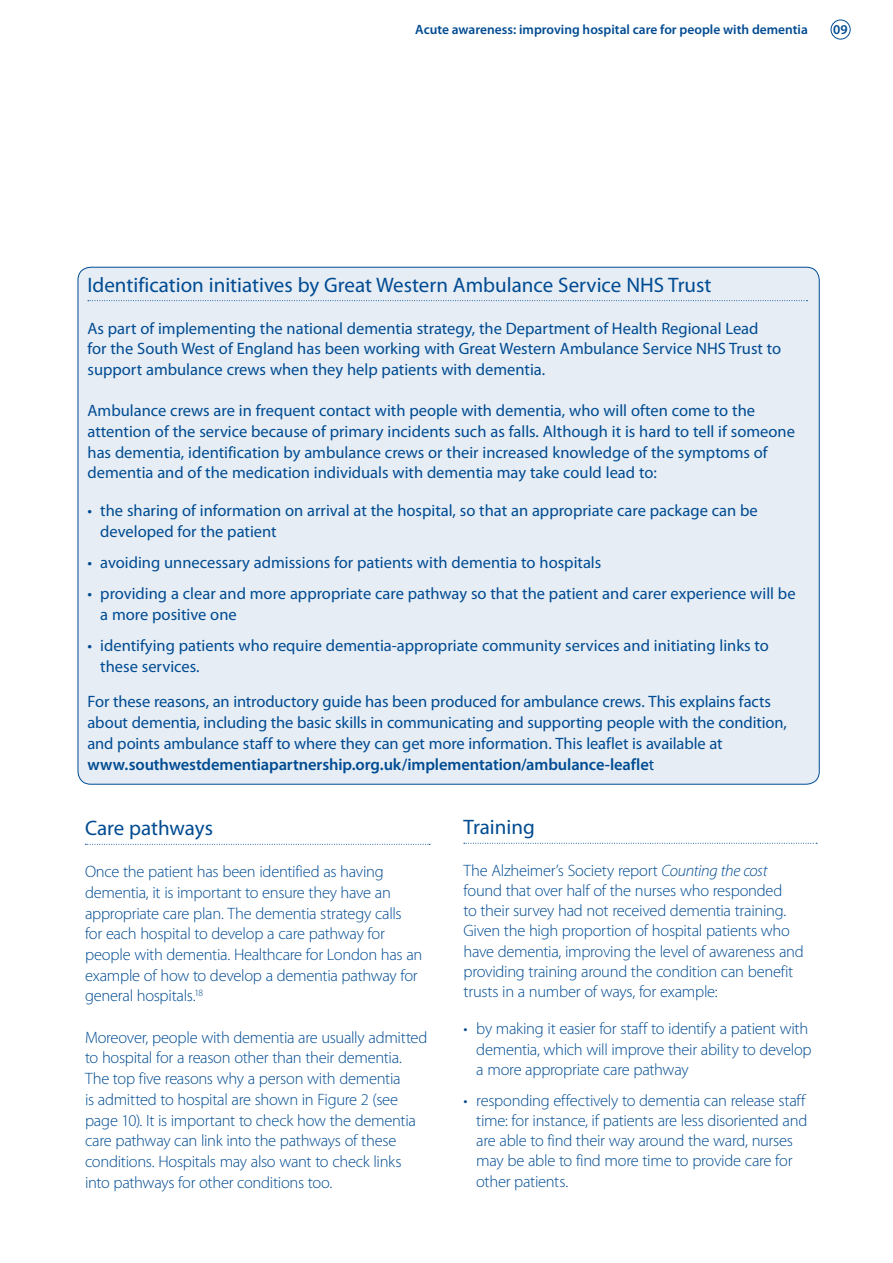
<style>
.page{position:relative;width:893px;height:1263px;background:#fff}
.page>*{position:absolute;margin:0;border:0;box-sizing:border-box;transform-origin:0 0}
.t1{font:21px "Myriad Pro";color:#004b92}
.t2{font:16.5px/20.7px "Myriad Pro";color:#004b92}
.t3{font:300 16.5px/20.7px "Myriad Pro";letter-spacing:-.02em;color:#004b92}
.t4{font:600 13.5px "Myriad Pro";color:#004b92}
.s1{font-weight:600}
.s2{font-style:italic}
</style>
<div class="page">
<div style="left:831px;top:20px;width:19px;height:19px;border:1px solid #004b92;border-radius:50%"></div>
<div style="left:78px;top:267px;width:741px;height:517px;background:#e6edf4;border-radius:13px"></div>
<svg style="left:88px;top:300px;width:719px;height:1px"></svg>
<svg style="left:85px;top:844px;width:345px;height:1px"></svg>
<svg style="left:464px;top:843px;width:353px;height:1px"></svg>
<p class="t4" style="left:415px;top:22px;width:394px">Acute awareness: improving hospital care for people with dementia</p>
<p class="t4" style="left:833px;top:22px;width:16px">09</p>
<p class="t1" style="left:88px;top:273px;width:625px">Identification initiatives by Great Western Ambulance Service NHS Trust</p>
<p class="t2" style="left:88px;top:318px;width:695px">As part of implementing the national dementia strategy, the Department of Health Regional Lead for the South West of England has been working with Great Western Ambulance Service NHS Trust to support ambulance crews when they help patients with dementia.</p>
<p class="t2" style="left:88px;top:401px;width:709px">Ambulance crews are in frequent contact with people with dementia, who will often come to the attention of the service because of primary incidents such as falls. Although it is hard to tell if someone has dementia, identification by ambulance crews or their increased knowledge of the symptoms of dementia and of the medication individuals with dementia may take could lead to:</p>
<p class="t2" style="left:100px;top:501px;width:659px;text-indent:-13px">• the sharing of information on arrival at the hospital, so that an appropriate care package can be developed for the patient</p>
<p class="t2" style="left:88px;top:552px;width:515px">• avoiding unnecessary admissions for patients with dementia to hospitals</p>
<p class="t2" style="left:100px;top:584px;width:697px;text-indent:-13px">• providing a clear and more appropriate care pathway so that the patient and carer experience will be a more positive one</p>
<p class="t2" style="left:100px;top:636px;width:670px;text-indent:-13px">• identifying patients who require dementia-appropriate community services and initiating links to these services.</p>
<p class="t2" style="left:88px;top:692px;width:701px">For these reasons, an introductory guide has been produced for ambulance crews. This explains facts about dementia, including the basic skills in communicating and supporting people with the condition, and points ambulance staff to where they can get more information. This leaflet is available at <span class="s1">www.southwestdementiapartnership.org.uk/implementation/ambulance-leafle</span>t</p>
<p class="t1" style="left:85px;top:817px;width:129px">Care pathways</p>
<p class="t3" style="left:85px;top:861px;width:339px">Once the patient has been identified as having dementia, it is important to ensure they have an appropriate care plan. The dementia strategy calls for each hospital to develop a care pathway for people with dementia. Healthcare for London has an example of how to develop a dementia pathway for general hospitals.<sup>18</sup></p>
<p class="t3" style="left:85px;top:1027px;width:344px">Moreover, people with dementia are usually admitted to hospital for a reason other than their dementia.<br>The top five reasons why a person with dementia<br>is admitted to hospital are shown in Figure 2 (see page 10). It is important to check how the dementia care pathway can link into the pathways of these conditions. Hospitals may also want to check links into pathways for other conditions too.</p>
<p class="t1" style="left:463px;top:816px;width:73px">Training</p>
<p class="t3" style="left:463px;top:860px;width:342px;line-height:20.2px">The Alzheimer’s Society report <span class="s2">Counting the cost </span>found that over half of the nurses who responded<br>to their survey had not received dementia training.<br>Given the high proportion of hospital patients who have dementia, improving the level of awareness and providing training around the condition can benefit trusts in a number of ways, for example:</p>
<p class="t3" style="left:476px;top:1019px;width:337px;line-height:20.2px;text-indent:-13px">• by making it easier for staff to identify a patient with dementia, which will improve their ability to develop a more appropriate care pathway</p>
<p class="t3" style="left:476px;top:1090px;width:333px;text-indent:-13px">• responding effectively to dementia can release staff time: for instance, if patients are less disoriented and are able to find their way around the ward, nurses may be able to find more time to provide care for other patients.</p>
</div>
